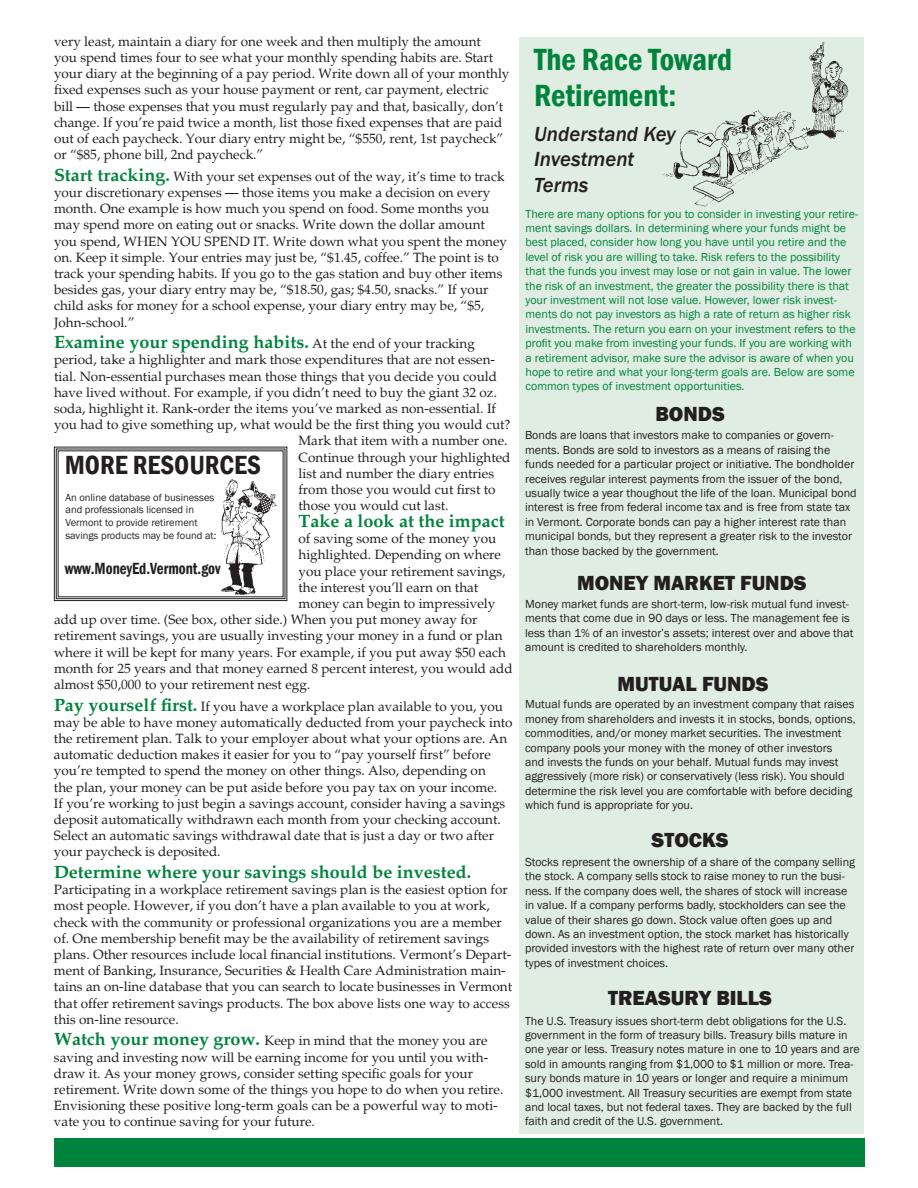
<style>
.page{position:relative;width:918px;height:1188px;background:#fff}
.page>*{position:absolute;margin:0;border:0;box-sizing:border-box;transform-origin:0 0}
.t1{font:600 condensed 31.5px/36px "Franklin Gothic";color:#00843d}
.t2{font:600 condensed 27px "Franklin Gothic";color:#231f20}
.t3{font:800 21px "Franklin Gothic";color:#231f20}
.t4{font:italic 500 21px/25.2px "Franklin Gothic";color:#231f20}
.t5{font:700 18px "Palatino";color:#00843d}
.t6{font:600 condensed 16.65px "Franklin Gothic";color:#231f20;scale:.9 1}
.t7{font:13.5px/16.2px "Palatino";color:#231f20}
.t8{font:12px/14.4px "Franklin Gothic";color:#231f20}
.t9{font:12px/14.4px "Franklin Gothic";color:#00843d}
.t10{font:10.5px/12.6px "Franklin Gothic";color:#231f20}
.s1{font-weight:700;font-size:18px;color:#00843d}
.s2{font-weight:400;font-size:13.5px;color:#231f20}
</style>
<div class="page">
<div style="left:55px;top:1139px;width:810px;height:28px;background:#00843d"></div>
<div style="left:519px;top:38px;width:345px;height:1096px;background:#e0ede2"></div>
<img style="left:663px;top:42px;width:186px;height:164px">
<svg style="left:54px;top:446px;width:234px;height:155px"></svg>
<div style="left:56px;top:449px;width:229px;height:150px;border:1px solid #231f20"></div>
<img style="left:222px;top:480px;width:55px;height:115px">
<p class="t7" style="left:54px;top:33px;width:457px">very least, maintain a diary for one week and then multiply the amount<br>you spend times four to see what your monthly spending habits are. Start your diary at the beginning of a pay period. Write down all of your monthly fixed expenses such as your house payment or rent, car payment, electric bill — those expenses that you must regularly pay and that, basically, don’t change. If you’re paid twice a month, list those fixed expenses that are paid out of each paycheck. Your diary entry might be, “$550, rent, 1st paycheck” or “$85, phone bill, 2nd paycheck.”</p>
<p class="t7" style="left:54px;top:168px;width:455px"><span class="s1">Start tracking.</span> With your set expenses out of the way, it’s time to track your discretionary expenses — those items you make a decision on every month. One example is how much you spend on food. Some months you may spend more on eating out or snacks. Write down the dollar amount you spend, WHEN YOU SPEND IT. Write down what you spent the money on. Keep it simple. Your entries may just be, “$1.45, coffee.” The point is to track your spending habits. If you go to the gas station and buy other items besides gas, your diary entry may be, “$18.50, gas; $4.50, snacks.” If your child asks for money for a school expense, your diary entry may be, “$5, John-school.”</p>
<h3 class="t5" style="left:54px;top:332px;width:422px">Examine your spending habits. <span class="s2">At the end of your tracking</span></h3>
<p class="t7" style="left:54px;top:352px;width:443px">period, take a highlighter and mark those expenditures that are not essen-</p>
<p class="t7" style="left:54px;top:368px;width:444px">tial. Non-essential purchases mean those things that you decide you could</p>
<p class="t7" style="left:54px;top:384px;width:445px">have lived without. For example, if you didn’t need to buy the giant 32 oz.</p>
<p class="t7" style="left:54px;top:401px;width:444px">soda, highlight it. Rank-order the items you’ve marked as non-essential. If</p>
<p class="t7" style="left:54px;top:417px;width:458px">you had to give something up, what would be the first thing you would cut?</p>
<p class="t7" style="left:299px;top:433px;width:211px">Mark that item with a number one.</p>
<p class="t7" style="left:299px;top:449px;width:214px">Continue through your highlighted</p>
<p class="t7" style="left:299px;top:465px;width:197px">list and number the diary entries</p>
<p class="t7" style="left:299px;top:482px;width:199px">from those you would cut first to</p>
<p class="t7" style="left:299px;top:498px;width:151px">those you would cut last.</p>
<h3 class="t5" style="left:298px;top:510px;width:208px">Take a look at the impact</h3>
<p class="t7" style="left:298px;top:531px;width:199px">of saving some of the money you</p>
<p class="t7" style="left:298px;top:547px;width:204px">highlighted. Depending on where</p>
<p class="t7" style="left:298px;top:563px;width:209px">you place your retirement savings,</p>
<p class="t7" style="left:298px;top:579px;width:181px">the interest you’ll earn on that</p>
<p class="t7" style="left:298px;top:596px;width:198px">money can begin to impressively</p>
<p class="t7" style="left:54px;top:612px;width:425px">add up over time. (See box, other side.) When you put money away for</p>
<p class="t7" style="left:54px;top:628px;width:450px">retirement savings, you are usually investing your money in a fund or plan</p>
<p class="t7" style="left:54px;top:644px;width:454px">where it will be kept for many years. For example, if you put away $50 each</p>
<p class="t7" style="left:54px;top:660px;width:460px">month for 25 years and that money earned 8 percent interest, you would add</p>
<p class="t7" style="left:54px;top:677px;width:258px">almost $50,000 to your retirement nest egg.</p>
<p class="t7" style="left:54px;top:698px;width:460px"><span class="s1">Pay yourself first.</span> If you have a workplace plan available to you, you may be able to have money automatically deducted from your paycheck into the retirement plan. Talk to your employer about what your options are. An automatic deduction makes it easier for you to “pay yourself first” before you’re tempted to spend the money on other things. Also, depending on<br>the plan, your money can be put aside before you pay tax on your income.<br>If you’re working to just begin a savings account, consider having a savings deposit automatically withdrawn each month from your checking account.<br>Select an automatic savings withdrawal date that is just a day or two after your paycheck is deposited.</p>
<h3 class="t5" style="left:54px;top:861px;width:419px">Determine where your savings should be invested.</h3>
<p class="t7" style="left:54px;top:882px;width:460px">Participating in a workplace retirement savings plan is the easiest option for most people. However, if you don’t have a plan available to you at work, check with the community or professional organizations you are a member of. One membership benefit may be the availability of retirement savings plans. Other resources include local financial institutions. Vermont’s Depart&shy;ment of Banking, Insurance, Securities &amp; Health Care Administration main&shy;tains an on-line database that you can search to locate businesses in Vermont that offer retirement savings products. The box above lists one way to access this on-line resource.</p>
<p class="t7" style="left:54px;top:1033px;width:451px"><span class="s1">Watch your money grow.</span> Keep in mind that the money you are saving and investing now will be earning income for you until you with&shy;draw it. As your money grows, consider setting specific goals for your retirement. Write down some of the things you hope to do when you retire.<br>Envisioning these positive long-term goals can be a powerful way to moti&shy;vate you to continue saving for your future.</p>
<h2 class="t2" style="left:65px;top:447px;width:198px">MORE RESOURCES</h2>
<p class="t10" style="left:65px;top:491px;width:152px">An online database of businesses and professionals licensed in<br>Vermont to provide retirement savings products may be found at:</p>
<p class="t6" style="left:65px;top:558px;width:174px">www.MoneyEd.Vermont.gov</p>
<h1 class="t1" style="left:534px;top:41px;width:200px">The Race Toward<br>Retirement:</h1>
<h3 class="t4" style="left:534px;top:122px;width:143px">Understand Key<br>Investment<br>Terms</h3>
<p class="t9" style="left:526px;top:207px;width:334px">There are many options for you to consider in investing your retire&shy;ment savings dollars. In determining where your funds might be best placed, consider how long you have until you retire and the level of risk you are willing to take. Risk refers to the possibility that the funds you invest may lose or not gain in value. The lower the risk of an investment, the greater the possibility there is that your investment will not lose value. However, lower risk invest&shy;ments do not pay investors as high a rate of return as higher risk investments. The return you earn on your investment refers to the profit you make from investing your funds. If you are working with a retirement advisor, make sure the advisor is aware of when you hope to retire and what your long-term goals are. Below are some common types of investment opportunities.</p>
<h3 class="t3" style="left:655px;top:400px;width:71px">BONDS</h3>
<p class="t8" style="left:525px;top:429px;width:333px">Bonds are loans that investors make to companies or govern&shy;ments. Bonds are sold to investors as a means of raising the funds needed for a particular project or initiative. The bondholder receives regular interest payments from the issuer of the bond, usually twice a year thoughout the life of the loan. Municipal bond interest is free from federal income tax and is free from state tax in Vermont. Corporate bonds can pay a higher interest rate than municipal bonds, but they represent a greater risk to the investor than those backed by the government.</p>
<h3 class="t3" style="left:577px;top:569px;width:231px">MONEY MARKET FUNDS</h3>
<p class="t8" style="left:525px;top:597px;width:330px">Money market funds are short-term, low-risk mutual fund invest&shy;ments that come due in 90 days or less. The management fee is less than 1% of an investor’s assets; interest over and above that amount is credited to shareholders monthly.</p>
<h3 class="t3" style="left:618px;top:671px;width:153px">MUTUAL FUNDS</h3>
<p class="t8" style="left:525px;top:697px;width:332px">Mutual funds are operated by an investment company that raises money from shareholders and invests it in stocks, bonds, options, commodities, and/or money market securities. The investment company pools your money with the money of other investors<br>and invests the funds on your behalf. Mutual funds may invest aggressively (more risk) or conservatively (less risk). You should determine the risk level you are comfortable with before deciding which fund is appropriate for you.</p>
<h3 class="t3" style="left:652px;top:827px;width:79px">STOCKS</h3>
<p class="t8" style="left:525px;top:855px;width:332px">Stocks represent the ownership of a share of the company selling the stock. A company sells stock to raise money to run the busi&shy;ness. If the company does well, the shares of stock will increase in value. If a company performs badly, stockholders can see the value of their shares go down. Stock value often goes up and down. As an investment option, the stock market has historically provided investors with the highest rate of return over many other types of investment choices.</p>
<h3 class="t3" style="left:608px;top:985px;width:165px">TREASURY BILLS</h3>
<p class="t8" style="left:525px;top:1014px;width:336px">The U.S. Treasury issues short-term debt obligations for the U.S. government in the form of treasury bills. Treasury bills mature in one year or less. Treasury notes mature in one to 10 years and are sold in amounts ranging from $1,000 to $1 million or more. Trea&shy;sury bonds mature in 10 years or longer and require a minimum $1,000 investment. All Treasury securities are exempt from state and local taxes, but not federal taxes. They are backed by the full faith and credit of the U.S. government.</p>
</div>
